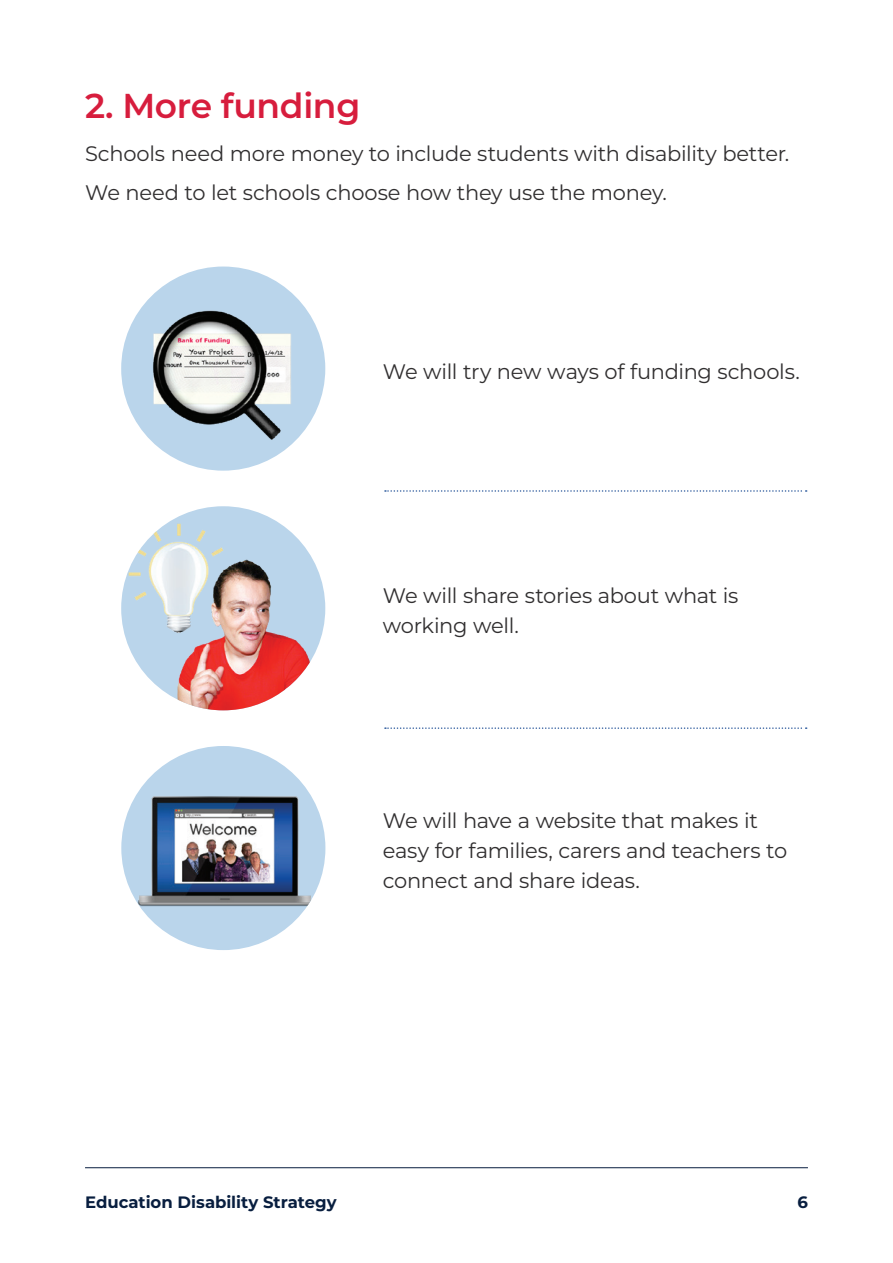
<style>
.page{position:relative;width:893px;height:1263px;background:#fff}
.page>*{position:absolute;margin:0;border:0;box-sizing:border-box;transform-origin:0 0}
.Heading_2{font:600 34.5px "Montserrat";letter-spacing:-.01em;color:#d71d3d}
.Body_Use{font:21px/30px "Montserrat";letter-spacing:-.015em;color:#312f30}
.t1{font:700 16.5px "Montserrat";letter-spacing:-.005em;color:#081e3f}
</style>
<div class="page">
<hr style="left:85px;top:1167px;width:723px;height:1px;background:#081e3f">
<div style="left:121px;top:266px;width:204px;height:205px;background:#bad5eb;border-radius:50%"></div>
<img style="left:147px;top:299px;width:151px;height:151px">
<div style="left:121px;top:506px;width:204px;height:204px;background:#bad5eb;border-radius:50%"></div>
<img style="left:128px;top:523px;width:190px;height:187px">
<div style="left:121px;top:746px;width:204px;height:204px;background:#bad5eb;border-radius:50%"></div>
<img style="left:136px;top:762px;width:179px;height:179px">
<svg style="left:385px;top:490px;width:422px;height:2px"></svg>
<svg style="left:385px;top:727px;width:422px;height:2px"></svg>
<h2 class="Heading_2" style="left:85px;top:82px;width:277px">2. More funding</h2>
<p class="Body_Use" style="left:85px;top:138px;width:706px">Schools need more money to include students with disability better.</p>
<p class="Body_Use" style="left:85px;top:177px;width:583px">We need to let schools choose how they use the money.</p>
<p class="Body_Use" style="left:383px;top:356px;width:419px">We will try new ways of funding schools.</p>
<p class="Body_Use" style="left:383px;top:580px;width:357px">We will share stories about what is working well.</p>
<p class="Body_Use" style="left:383px;top:805px;width:406px">We will have a website that makes it easy for families, carers and teachers to connect and share ideas.</p>
<p class="t1" style="left:85px;top:1190px;width:253px">Education Disability Strategy</p>
<p class="t1" style="left:797px;top:1190px;width:12px">6</p>
</div>
